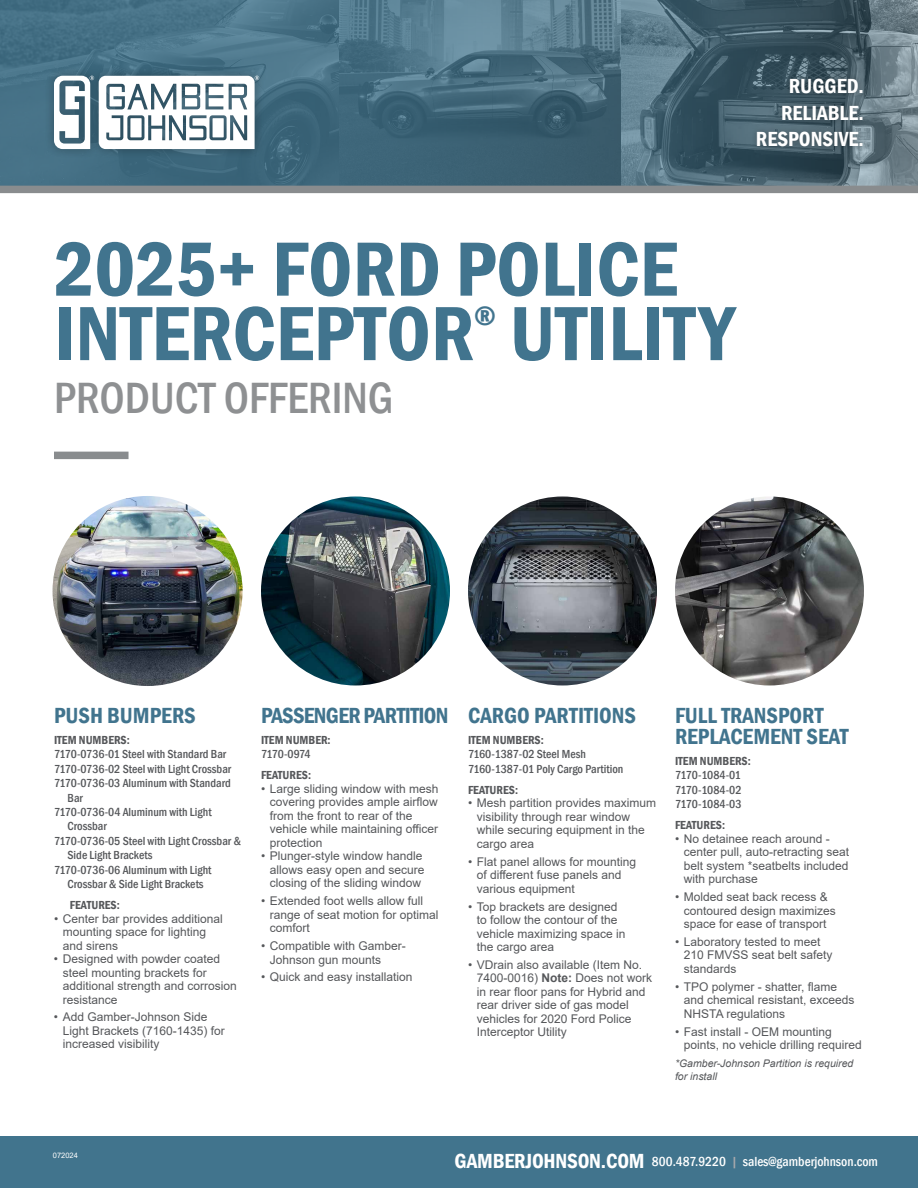
<style>
.page{position:relative;width:918px;height:1188px;background:#fff}
.page>*{position:absolute;margin:0;border:0;box-sizing:border-box;transform-origin:0 0}
.t1{font:600 condensed 79.5px/64.5px "Franklin Gothic";color:#41748e}
.t2{font:500 condensed 45px "Franklin Gothic";color:#8e9092}
.t3{font:600 condensed 28.05px "Franklin Gothic";color:#41748e}
.t4{font:600 condensed 22.5px/21px "Franklin Gothic";color:#41748e}
.t5{font:600 condensed 22.5px "Franklin Gothic";letter-spacing:-.03em;color:#41748e}
.t6{font:600 condensed 21px/26.2px "Franklin Gothic";color:#fff;text-align:right}
.t7{font:500 condensed 13.5px "Franklin Gothic";color:#fff}
.t8{font:12px/13.5px "Arial";color:#55575a}
.t9{font:500 condensed 12px/14.4px "Franklin Gothic";color:#55575a}
.t10{font:600 condensed 12px "Franklin Gothic";color:#55575a}
.t11{font:500 condensed 12px "Franklin Gothic";letter-spacing:-.045em;color:#55575a}
.t12{font:italic 10.5px/13.5px "Arial";color:#55575a}
.t13{font:7.5px "Arial";color:#fff}
.s1{font-weight:700}
.s2{font-weight:600;font-size:21px}
.s3{color:#a7a9ac}
</style>
<div class="page">
<svg style="left:0;top:0;width:918px;height:186px"></svg>
<div style="left:0;top:186px;width:918px;height:7px;background:#898c8e"></div>
<div style="left:751px;top:74px;width:118px;height:78px;background:#000;opacity:.3"></div>
<div style="left:44px;top:66px;width:224px;height:93px;background:#000;opacity:.3"></div>
<svg style="left:54px;top:76px;width:205px;height:73px"></svg>
<div style="left:0;top:1137px;width:918px;height:51px;background:#41748d"></div>
<img style="left:53px;top:496px;width:190px;height:190px;border-radius:95px">
<img style="left:468px;top:496px;width:189px;height:190px;border-radius:94px">
<img style="left:261px;top:496px;width:189px;height:190px;border-radius:94px">
<div style="left:54px;top:452px;width:75px;height:7px;background:#898c8e"></div>
<img style="left:675px;top:496px;width:189px;height:190px;border-radius:94px">
<h3 class="t6" style="left:756px;top:73px;width:110px">RUGGED.<br>RELIABLE.<br>RESPONSIVE.</h3>
<h1 class="t1" style="left:54px;top:236px;width:682px">2025+ FORD POLICE<br>INTERCEPTOR UTILITY</h1>
<h3 class="t3" style="left:474px;top:297px;width:23px">®</h3>
<h2 class="t2" style="left:54px;top:368px;width:341px">PRODUCT OFFERING</h2>
<h3 class="t4" style="left:54px;top:705px;width:143px">PUSH BUMPERS</h3>
<p class="t10" style="left:54px;top:732px;width:77px">ITEM NUMBERS:</p>
<p class="t9" style="left:54px;top:747px;width:174px">7170-0736-01 Steel with Standard Bar</p>
<p class="t9" style="left:54px;top:762px;width:179px">7170-0736-02 Steel with Light Crossbar</p>
<p class="t9" style="left:54px;top:776px;width:178px">7170-0736-03 Aluminum with Standard</p>
<p class="t9" style="left:68px;top:790px;width:17px">Bar</p>
<p class="t9" style="left:54px;top:805px;width:159px">7170-0736-04 Aluminum with Light</p>
<p class="t9" style="left:68px;top:819px;width:41px">Crossbar</p>
<p class="t9" style="left:54px;top:834px;width:188px">7170-0736-05 Steel with Light Crossbar &amp;</p>
<p class="t9" style="left:68px;top:848px;width:86px">Side Light Brackets</p>
<p class="t9" style="left:54px;top:862px;width:159px">7170-0736-06 Aluminum with Light</p>
<p class="t9" style="left:68px;top:877px;width:138px">Crossbar &amp; Side Light Brackets</p>
<p class="t10" style="left:70px;top:897px;width:52px">FEATURES:</p>
<p class="t8" style="left:63px;top:912px;width:162px;text-indent:-9px">• Center bar provides additional mounting space for lighting and sirens</p>
<p class="t8" style="left:63px;top:952px;width:176px;text-indent:-9px">• Designed with powder coated steel mounting brackets for additional strength and corrosion resistance</p>
<p class="t8" style="left:63px;top:1010px;width:164px;text-indent:-9px">• Add Gamber-Johnson Side<br>Light Brackets (7160-1435) for increased visibility</p>
<h3 class="t5" style="left:261px;top:701px;width:189px">PASSENGER PARTITION</h3>
<p class="t10" style="left:261px;top:732px;width:71px">ITEM NUMBER:</p>
<p class="t11" style="left:261px;top:747px;width:51px">7170-0974</p>
<p class="t10" style="left:261px;top:767px;width:52px">FEATURES:</p>
<p class="t8" style="left:270px;top:782px;width:170px;text-indent:-9px">• Large sliding window with mesh covering provides ample airflow from the front to rear of the vehicle while maintaining officer protection</p>
<p class="t8" style="left:270px;top:849px;width:156px;text-indent:-9px">• Plunger-style window handle allows easy open and secure closing of the sliding window</p>
<p class="t8" style="left:270px;top:894px;width:170px;text-indent:-9px">• Extended foot wells allow full range of seat motion for optimal comfort</p>
<p class="t8" style="left:270px;top:939px;width:138px;text-indent:-9px">• Compatible with Gamber-<br>Johnson gun mounts</p>
<p class="t8" style="left:261px;top:970px;width:153px">• Quick and easy installation</p>
<h3 class="t4" style="left:468px;top:705px;width:169px">CARGO PARTITIONS</h3>
<p class="t10" style="left:468px;top:732px;width:77px">ITEM NUMBERS:</p>
<p class="t9" style="left:468px;top:747px;width:157px">7160-1387-02 Steel Mesh<br>7160-1387-01 Poly Cargo Partition</p>
<p class="t10" style="left:468px;top:782px;width:52px">FEATURES:</p>
<p class="t8" style="left:477px;top:796px;width:181px;text-indent:-9px">• Mesh partition provides maximum visibility through rear window while securing equipment in the cargo area</p>
<p class="t8" style="left:477px;top:855px;width:161px;text-indent:-9px">• Flat panel allows for mounting of different fuse panels and various equipment</p>
<p class="t8" style="left:477px;top:899px;width:150px;text-indent:-9px">• Top brackets are designed to follow the contour of the vehicle maximizing space in the cargo area</p>
<p class="t8" style="left:477px;top:958px;width:177px;text-indent:-9px">• VDrain also available (Item No.<br>7400-0016) <span class="s1">Note:</span> Does not work in rear floor pans for Hybrid and rear driver side of gas model vehicles for 2020 Ford Police<br>Interceptor Utility</p>
<h3 class="t4" style="left:675px;top:705px;width:175px">FULL TRANSPORT<br>REPLACEMENT SEAT</h3>
<p class="t10" style="left:675px;top:753px;width:77px">ITEM NUMBERS:</p>
<p class="t9" style="left:675px;top:768px;width:68px;text-align:justify">7170-1084-01<br>7170-1084-02<br>7170-1084-03</p>
<p class="t10" style="left:675px;top:817px;width:52px">FEATURES:</p>
<p class="t8" style="left:684px;top:832px;width:167px;text-indent:-9px">• No detainee reach around - center pull, auto-retracting seat belt system *seatbelts included with purchase</p>
<p class="t8" style="left:684px;top:890px;width:154px;text-indent:-9px">• Molded seat back recess &amp; contoured design maximizes space for ease of transport</p>
<p class="t8" style="left:684px;top:935px;width:150px;text-indent:-9px">• Laboratory tested to meet<br>210 FMVSS seat belt safety standards</p>
<p class="t8" style="left:684px;top:980px;width:172px;text-indent:-9px">• TPO polymer - shatter, flame and chemical resistant, exceeds<br>NHSTA regulations</p>
<p class="t8" style="left:684px;top:1025px;width:180px;text-indent:-9px">• Fast install - OEM mounting points, no vehicle drilling required</p>
<p class="t12" style="left:675px;top:1057px;width:180px">*Gamber-Johnson Partition is required for install</p>
<p class="t13" style="left:53px;top:1151px;width:27px">072024</p>
<p class="t7" style="left:454px;top:1153px;width:425px"><span class="s2">GAMBERJOHNSON.COM</span> 800.487.9220 <span class="s3">|</span> sales@gamberjohnson.com</p>
</div>
